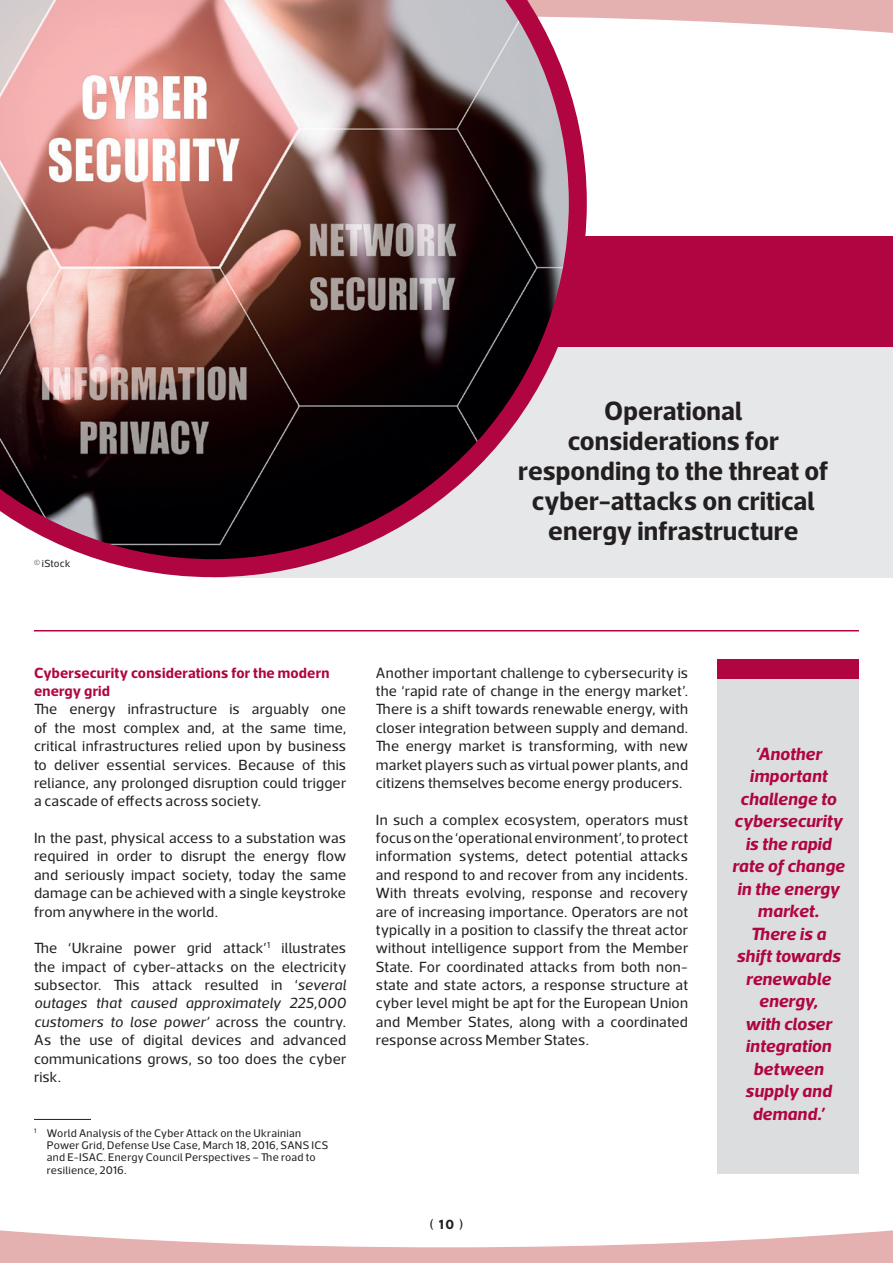
<style>
.page{position:relative;width:893px;height:1263px;background:#fff}
.page>*{position:absolute;margin:0;border:0;box-sizing:border-box;transform-origin:0 0}
.t1{font:700 27px/30px "Acto";letter-spacing:.005em;color:#231f20;text-align:center}
.t2{font:italic 700 18px/22.5px "Acto";letter-spacing:.005em;color:#b00540;text-align:center}
.t3{font:15px/18.3px "Acto";letter-spacing:.015em;color:#231f20;text-align:justify}
.t4{font:700 15px/18.3px "Acto";letter-spacing:.015em;color:#b00540}
.t5{font:13.5px "Acto";color:#231f20}
.t6{font:11.25px/12.3px "Acto";letter-spacing:.025em;color:#231f20}
.t7{font:10.5px "Acto";letter-spacing:.02em;color:#231f20}
.s1{font-style:italic}
.s2{font-weight:700}
</style>
<div class="page">
<div style="left:212px;top:255px;width:681px;height:322px;background:#e6e7e9"></div>
<svg style="left:587px;top:0;width:306px;height:33px"></svg>
<svg style="left:0;top:1230px;width:893px;height:33px"></svg>
<div style="left:718px;top:659px;width:141px;height:515px;background:#dcdddf"></div>
<div style="left:718px;top:659px;width:141px;height:19px;background:#b00540"></div>
<div style="left:547px;top:237px;width:346px;height:110px;background:#b00540"></div>
<hr style="left:34px;top:630px;width:825px;height:1px;background:#b00540">
<img style="left:0;top:0;width:587px;height:577px">
<hr style="left:34px;top:1119px;width:57px;height:1px;background:#231f20">
<p class="t7" style="left:34px;top:558px;width:38px">© iStock</p>
<h1 class="t1" style="left:518px;top:395px;width:311px">Operational considerations for responding to the threat of cyber-attacks on critical energy infrastructure</h1>
<p class="t4" style="left:34px;top:663px;width:297px">Cybersecurity considerations for the modern energy grid</p>
<p class="t3" style="left:34px;top:700px;width:314px">The energy infrastructure is arguably one of the most complex and, at the same time, critical infrastructures relied upon by business to deliver essential services. Because of this reliance, any prolonged disruption could trigger a cascade of effects across society.</p>
<p class="t3" style="left:34px;top:828px;width:314px">In the past, physical access to a substation was required in order to disrupt the energy flow and seriously impact society, today the same damage can be achieved with a single keystroke from anywhere in the world.</p>
<p class="t3" style="left:34px;top:939px;width:314px">The ‘Ukraine power grid attack’<sup>1</sup> illustrates the impact of cyber-attacks on the electricity subsector. This attack resulted in ‘<span class="s1">several outages that caused approximately 225,000 customers to lose power’</span> across the country.<br>As the use of digital devices and advanced communications grows, so too does the cyber risk.</p>
<p class="t6" style="left:47px;top:1126px;width:283px;text-indent:-13px"><sup>1</sup> World Analysis of the Cyber Attack on the Ukrainian Power Grid, Defense Use Case, March 18, 2016, SANS ICS and E-ISAC. Energy Council Perspectives – The road to resilience, 2016.</p>
<p class="t3" style="left:376px;top:663px;width:314px">Another important challenge to cybersecurity is the ‘rapid rate of change in the energy market’.<br>There is a shift towards renewable energy, with closer integration between supply and demand.<br>The energy market is transforming, with new market players such as virtual power plants, and citizens themselves become energy producers.</p>
<p class="t3" style="left:376px;top:810px;width:314px">In such a complex ecosystem, operators must focus on the ‘operational environment’, to protect information systems, detect potential attacks and respond to and recover from any incidents.<br>With threats evolving, response and recovery are of increasing importance. Operators are not typically in a position to classify the threat actor without intelligence support from the Member State. For coordinated attacks from both non&shy;state and state actors, a response structure at cyber level might be apt for the European Union and Member States, along with a coordinated response across Member States.</p>
<p class="t5" style="left:429px;top:1216px;width:36px">( <span class="s2">10</span> )</p>
<p class="t2" style="left:732px;top:742px;width:114px">‘Another important challenge to cybersecurity is the rapid rate of change in the energy market.<br>There is a shift towards renewable energy,<br>with closer integration between supply and demand.’</p>
</div>
